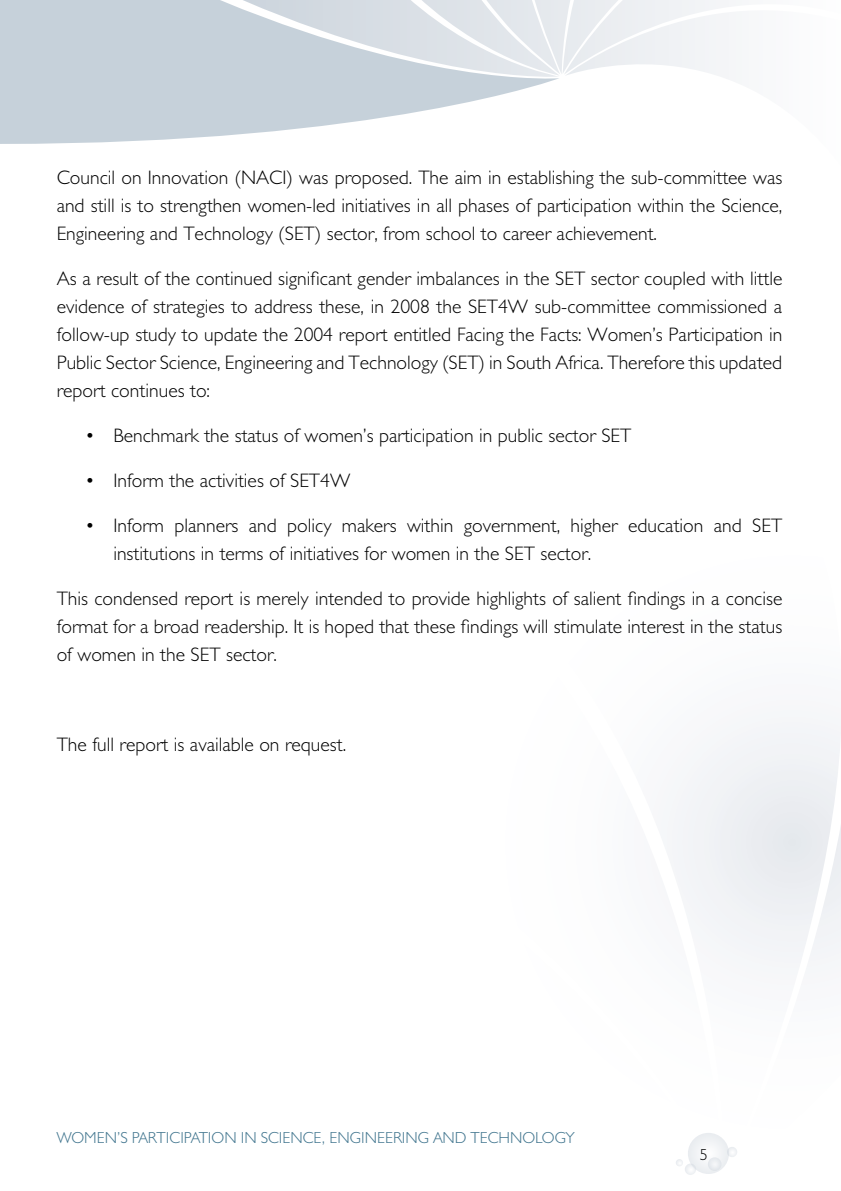
<style>
.page{position:relative;width:841px;height:1191px;background:#fff}
.page>*{position:absolute;margin:0;border:0;box-sizing:border-box;transform-origin:0 0}
.t1{font:300 19.6px/28px "M Gill Sans";color:#000;text-align:justify}
.t2{font:300 16px "Humanist 521 BT";color:#42768f}
.t3{font:300 16px "M Gill Sans";color:#000}
</style>
<div class="page">
<svg style="left:672px;top:722px;width:169px;height:422px"></svg>
<div style="left:688px;top:1133px;width:41px;height:41px;background:#eff2f4;border-radius:50%"></div>
<div style="left:708px;top:1157px;width:13px;height:14px;background:#e9ecf0;border-radius:50%"></div>
<svg style="left:727px;top:1147px;width:10px;height:10px"></svg>
<svg style="left:676px;top:1159px;width:20px;height:16px"></svg>
<svg style="left:1px;top:0;width:556px;height:144px;fill:#c6d1da"></svg>
<svg style="left:0;top:0;width:1px;height:144px"></svg>
<svg style="left:202px;top:0;width:527px;height:79px"></svg>
<p class="t1" style="left:57px;top:164px;width:727px">Council on Innovation (NACI) was proposed. The aim in establishing the sub-committee was and still is to strengthen women-led initiatives in all phases of participation within the Science, Engineering and Technology (SET) sector, from school to career achievement.</p>
<p class="t1" style="left:57px;top:265px;width:727px">As a result of the continued significant gender imbalances in the SET sector coupled with little evidence of strategies to address these, in 2008 the SET4W sub-committee commissioned a follow-up study to update the 2004 report entitled Facing the Facts: Women’s Participation in Public Sector Science, Engineering and Technology (SET) in South Africa. Therefore this updated report continues to:</p>
<p class="t1" style="left:85px;top:422px;width:548px">• Benchmark the status of women’s participation in public sector SET</p>
<p class="t1" style="left:85px;top:467px;width:267px">• Inform the activities of SET4W</p>
<p class="t1" style="left:113px;top:512px;width:670px;text-indent:-28px">• Inform planners and policy makers within government, higher education and SET institutions in terms of initiatives for women in the SET sector.</p>
<p class="t1" style="left:57px;top:585px;width:727px">This condensed report is merely intended to provide highlights of salient findings in a concise format for a broad readership. It is hoped that these findings will stimulate interest in the status of women in the SET sector.</p>
<p class="t1" style="left:57px;top:731px;width:291px">The full report is available on request.</p>
<p class="t2" style="left:57px;top:1127px;width:519px">WOMEN’S PARTICIPATION IN SCIENCE, ENGINEERING AND TECHNOLOGY</p>
<p class="t3" style="left:700px;top:1146px;width:9px">5</p>
</div>
